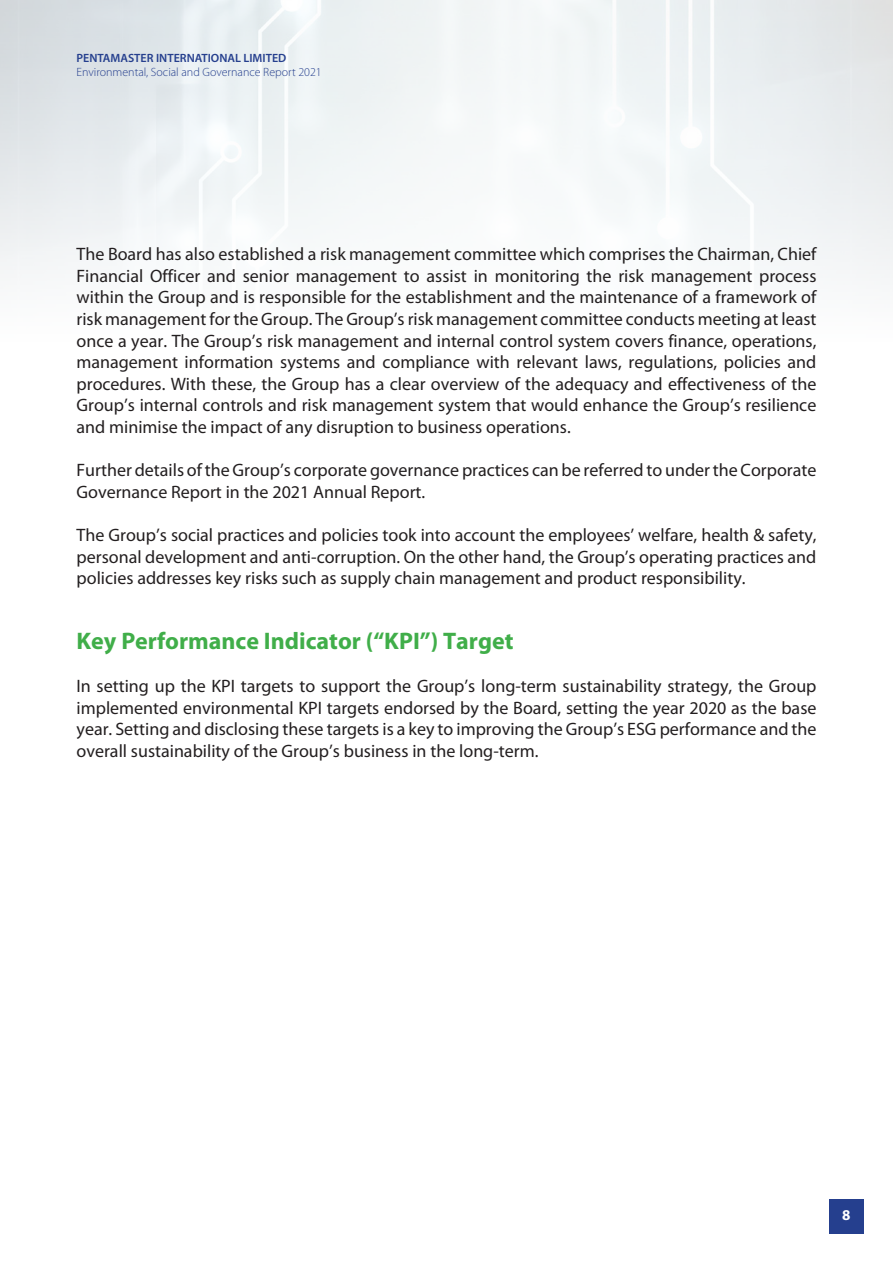
<style>
.page{position:relative;width:893px;height:1263px;background:#fff}
.page>*{position:absolute;margin:0;border:0;box-sizing:border-box;transform-origin:0 0}
.t1{font:700 24px "Myriad Pro";color:#40ae49}
.t2{font:18px/21.6px "Myriad Pro";color:#231f20;text-align:justify}
.t3{font:700 15px "Myriad Pro";color:#fff}
.t4{font:300 12px "Myriad Pro";color:#253f8e}
.t5{font:600 12px "Myriad Pro";color:#253f8e}
</style>
<div class="page">
<div style="left:829px;top:1199px;width:34px;height:34px;background:#253f8e"></div>
<p class="t5" style="left:77px;top:51px;width:211px">PENTAMASTER INTERNATIONAL LIMITED</p>
<p class="t4" style="left:77px;top:66px;width:247px">Environmental, Social and Governance Report 2021</p>
<p class="t2" style="left:77px;top:244px;width:741px">The Board has also established a risk management committee which comprises the Chairman, Chief Financial Officer and senior management to assist in monitoring the risk management process within the Group and is responsible for the establishment and the maintenance of a framework of risk management for the Group. The Group’s risk management committee conducts meeting at least once a year. The Group’s risk management and internal control system covers finance, operations, management information systems and compliance with relevant laws, regulations, policies and procedures. With these, the Group has a clear overview of the adequacy and effectiveness of the Group’s internal controls and risk management system that would enhance the Group’s resilience and minimise the impact of any disruption to business operations.</p>
<p class="t2" style="left:77px;top:460px;width:741px">Further details of the Group’s corporate governance practices can be referred to under the Corporate<br>Governance Report in the 2021 Annual Report.</p>
<p class="t2" style="left:77px;top:524px;width:741px">The Group’s social practices and policies took into account the employees’ welfare, health &amp; safety, personal development and anti-corruption. On the other hand, the Group’s operating practices and policies addresses key risks such as supply chain management and product responsibility.</p>
<p class="t1" style="left:77px;top:627px;width:439px">Key Performance Indicator (“KPI”) Target</p>
<p class="t2" style="left:77px;top:676px;width:741px">In setting up the KPI targets to support the Group’s long-term sustainability strategy, the Group implemented environmental KPI targets endorsed by the Board, setting the year 2020 as the base year. Setting and disclosing these targets is a key to improving the Group’s ESG performance and the overall sustainability of the Group’s business in the long-term.</p>
<p class="t3" style="left:842px;top:1207px;width:10px">8</p>
</div>
